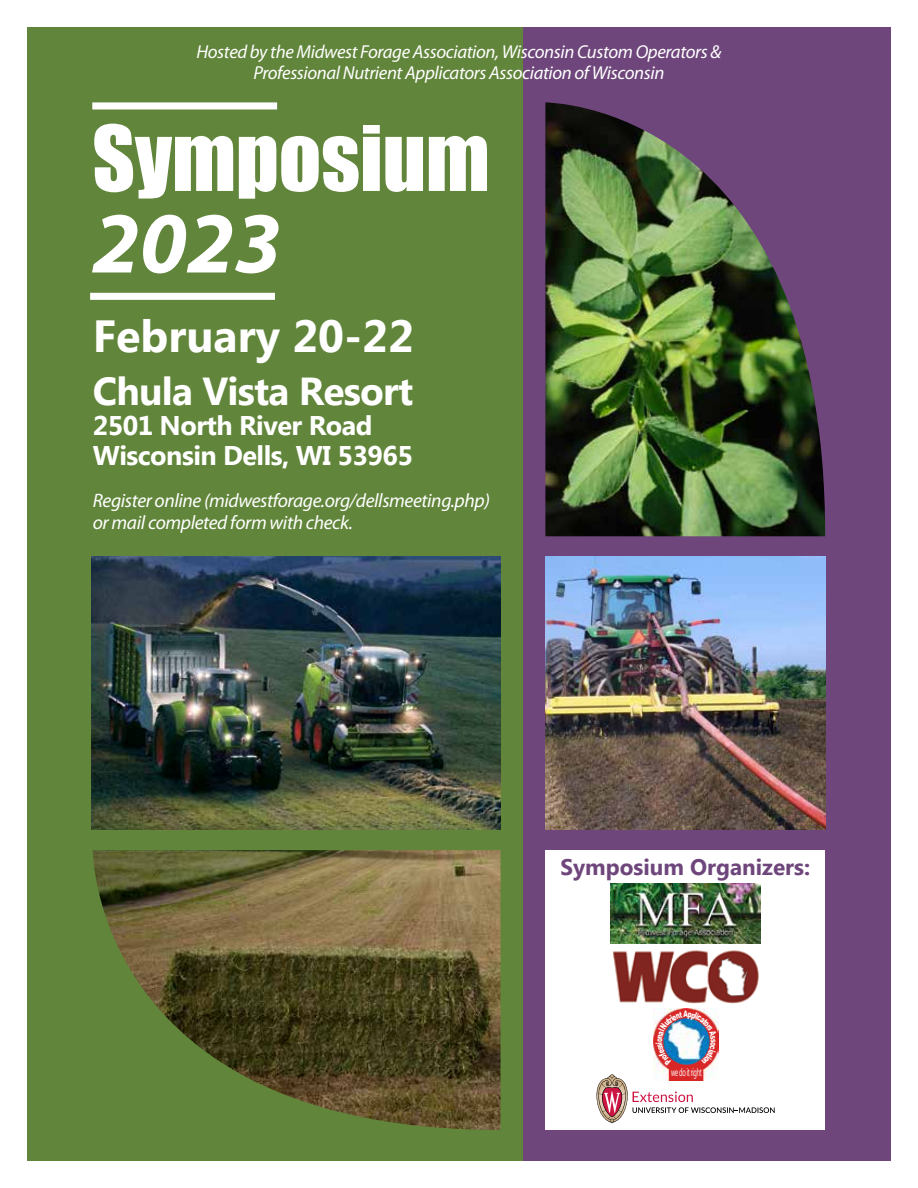
<style>
.page{position:relative;width:918px;height:1188px;background:#fff}
.page>*{position:absolute;margin:0;border:0;box-sizing:border-box;transform-origin:0 0}
.t1{font:italic 700 87.45px "Myriad Pro";color:#fff}
.t2{font:83.4px "Impact";color:#fff}
.t3{font:700 45px "Lao UI";color:#fff}
.t4{font:700 39px "Lao UI";letter-spacing:-.02em;color:#fff}
.t5{font:700 27px/30px "Lao UI";letter-spacing:-.02em;color:#fff}
.t6{font:700 22.5px "Lao UI";color:#6e467b}
.t7{font:italic 19.5px/22.5px "Myriad Pro";letter-spacing:-.02em;color:#fff}
.t8{font:italic 18.75px/21.8px "Myriad Pro";letter-spacing:-.02em;color:#fff;text-align:center}
.t9{font:10.8px "Lao UI";letter-spacing:-.06em;color:#fff;scale:.55 1}
</style>
<div class="page">
<div style="left:511px;top:27px;width:380px;height:1134px;background:#6e467b"></div>
<div style="left:27px;top:27px;width:496px;height:1134px;background:#61853a"></div>
<div style="left:92px;top:102px;width:185px;height:8px;background:#fff"></div>
<div style="left:90px;top:293px;width:185px;height:7px;background:#fff"></div>
<img style="left:545px;top:102px;width:280px;height:434px">
<div style="left:545px;top:850px;width:280px;height:280px;background:#fff"></div>
<img style="left:93px;top:850px;width:408px;height:280px">
<img style="left:610px;top:884px;width:150px;height:60px">
<img style="left:612px;top:950px;width:147px;height:54px">
<img style="left:654px;top:1009px;width:65px;height:65px">
<div style="left:654px;top:1009px;width:65px;height:65px;border:9px solid #d92727;border-radius:50%"></div>
<div style="left:670px;top:1067px;width:33px;height:14px;background:#d92727"></div>
<svg style="left:596px;top:1074px;width:179px;height:49px"></svg>
<img style="left:545px;top:557px;width:280px;height:273px">
<img style="left:92px;top:557px;width:409px;height:273px">
<svg style="left:656px;top:1011px;width:60px;height:54px"></svg>
<p class="t8" style="left:197px;top:40px;width:526px">Hosted by the Midwest Forage Association, Wisconsin Custom Operators &amp;<br>Professional Nutrient Applicators Association of Wisconsin</p>
<h2 class="t2" style="left:92px;top:94px;width:399px">SYMPOSIUM</h2>
<h1 class="t1" style="left:92px;top:186px;width:191px">2023</h1>
<h3 class="t3" style="left:93px;top:306px;width:323px">February 20-22</h3>
<h3 class="t4" style="left:93px;top:365px;width:322px">Chula Vista Resort</h3>
<h3 class="t5" style="left:93px;top:409px;width:322px">2501 North River Road<br>Wisconsin Dells, WI 53965</h3>
<p class="t7" style="left:93px;top:489px;width:399px">Register online (midwestforage.org/dellsmeeting.php) or mail completed form with check.</p>
<p class="t6" style="left:560px;top:852px;width:251px">Symposium Organizers:</p>
<p class="t9" style="left:671px;top:1065px;width:57px">we do it right</p>
</div>
